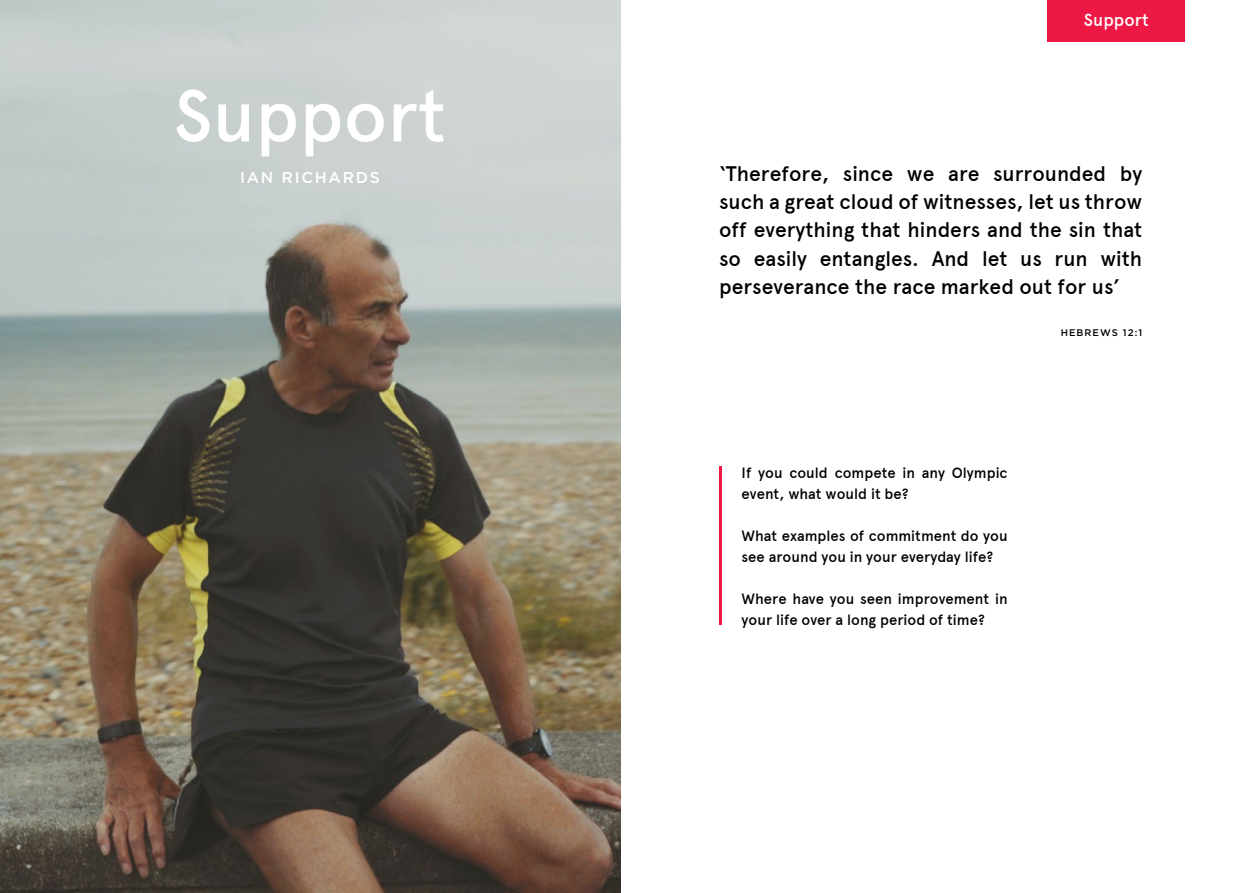
<style>
.page{position:relative;width:1241px;height:893px;background:#fff}
.page>*{position:absolute;margin:0;border:0;box-sizing:border-box;transform-origin:0 0}
.t1{font:500 73.5px "Apercu";color:#fff}
.t2{font:500 21px/28.3px "Apercu";color:#000;text-align:justify}
.t3{font:500 17.5px "Apercu";color:#fff}
.t4{font:500 15.75px "Gotham";letter-spacing:.11em;color:#fff}
.t5{font:500 14.88px/20.8px "Apercu";color:#000}
.t6{font:500 9.62px "Gotham";letter-spacing:.11em;color:#000}
</style>
<div class="page">
<img style="left:0;top:0;width:620px;height:893px">
<hr style="left:719px;top:466px;width:3px;height:159px;background:#ed1844">
<div style="left:1047px;top:0;width:138px;height:42px;background:#ed1844"></div>
<h1 class="t1" style="left:174px;top:72px;width:274px">Support</h1>
<p class="t4" style="left:240px;top:169px;width:141px">IAN RICHARDS</p>
<p class="t3" style="left:1083px;top:10px;width:66px">Support</p>
<p class="t2" style="left:719px;top:159px;width:424px">‘Therefore, since we are surrounded by such a great cloud of witnesses, let us throw off everything that hinders and the sin that so easily entangles. And let us run with perseverance the race marked out for us’</p>
<p class="t6" style="left:1060px;top:327px;width:83px">HEBREWS 12:1</p>
<p class="t5" style="left:741px;top:463px;width:267px">If you could compete in any Olympic event, what would it be?</p>
<p class="t5" style="left:741px;top:525px;width:267px">What examples of commitment do you see around you in your everyday life?</p>
<p class="t5" style="left:741px;top:588px;width:267px">Where have you seen improvement in your life over a long period of time?</p>
</div>
